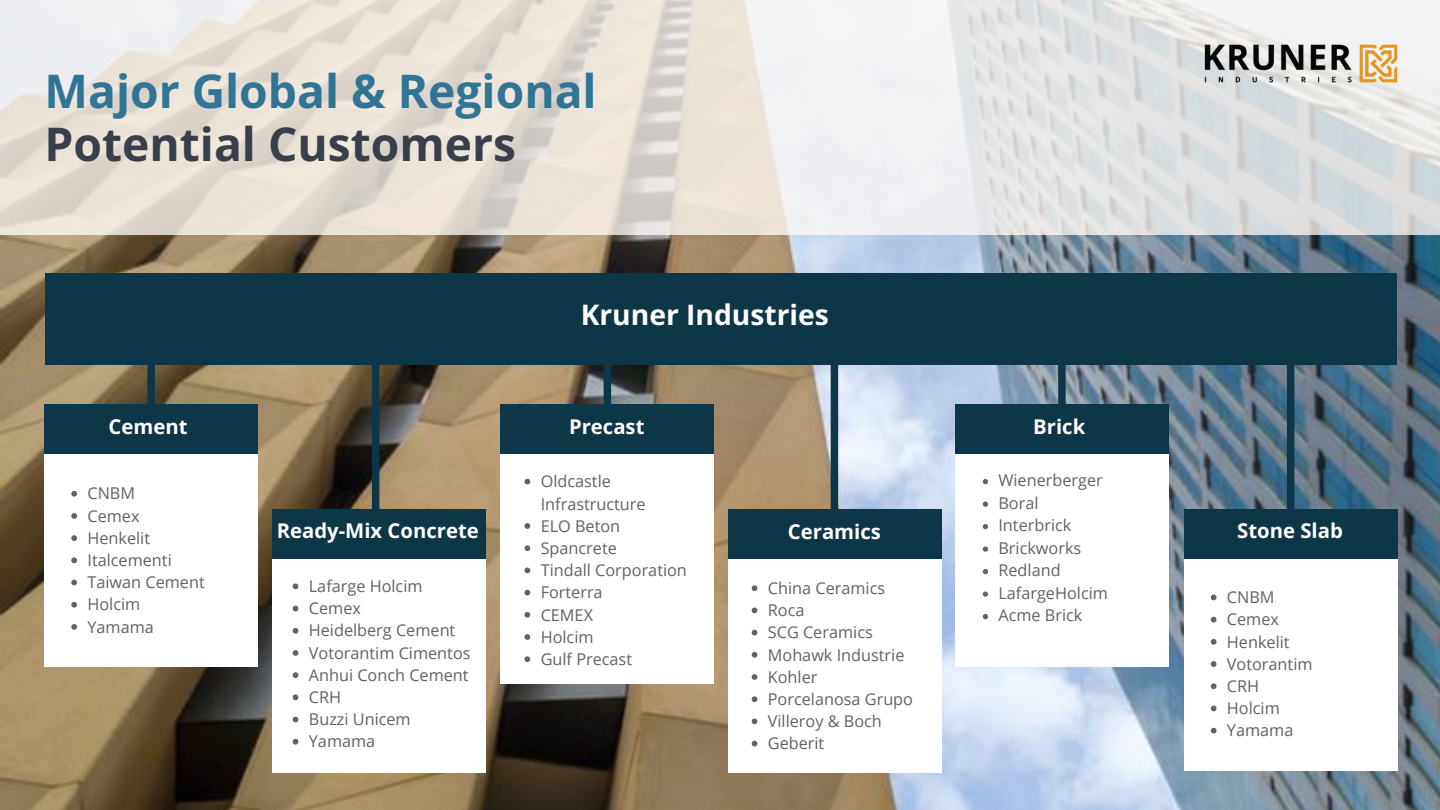
<style>
.page{position:relative;width:1440px;height:810px;background:#fff}
.page>*{position:absolute;margin:0;border:0;box-sizing:border-box;transform-origin:0 0}
.t1{font:700 46.2px "Open Sans";color:#307596}
.t2{font:700 46.2px "Open Sans";color:#393f4a}
.t3{font:700 28.2px "Open Sans";color:#fff}
.t4{font:700 20.3px "Open Sans";color:#fff}
.t5{font:16.3px/22.2px "Open Sans";color:#606363}
</style>
<div class="page">
<img style="left:0;top:234px;width:1440px;height:576px">
<svg style="left:0;top:0;width:1440px;height:234px"></svg>
<div style="left:45px;top:453px;width:213px;height:214px;background:#fff"></div>
<div style="left:45px;top:404px;width:213px;height:49px;background:#0d3749"></div>
<svg style="left:71px;top:491px;width:6px;height:6px"></svg>
<svg style="left:71px;top:513px;width:6px;height:6px"></svg>
<svg style="left:71px;top:535px;width:6px;height:6px"></svg>
<svg style="left:71px;top:557px;width:6px;height:6px"></svg>
<svg style="left:71px;top:580px;width:6px;height:5px"></svg>
<svg style="left:71px;top:602px;width:6px;height:6px"></svg>
<svg style="left:71px;top:624px;width:6px;height:6px"></svg>
<img style="left:1196px;top:28px;width:211px;height:71px">
<div style="left:273px;top:559px;width:213px;height:213px;background:#fff"></div>
<div style="left:273px;top:510px;width:213px;height:49px;background:#0d3749"></div>
<div style="left:501px;top:453px;width:213px;height:231px;background:#fff"></div>
<div style="left:501px;top:404px;width:213px;height:49px;background:#0d3749"></div>
<div style="left:1184px;top:557px;width:213px;height:213px;background:#fff"></div>
<div style="left:1184px;top:510px;width:213px;height:49px;background:#0d3749"></div>
<div style="left:728px;top:559px;width:214px;height:213px;background:#fff"></div>
<div style="left:728px;top:510px;width:214px;height:49px;background:#0d3749"></div>
<div style="left:956px;top:453px;width:213px;height:214px;background:#fff"></div>
<div style="left:956px;top:404px;width:213px;height:49px;background:#0d3749"></div>
<div style="left:46px;top:274px;width:1351px;height:91px;background:#0d3749"></div>
<div style="left:1287px;top:344px;width:7px;height:176px;background:#0d3749"></div>
<div style="left:1058px;top:326px;width:8px;height:89px;background:#0d3749"></div>
<div style="left:831px;top:359px;width:7px;height:161px;background:#0d3749"></div>
<div style="left:604px;top:358px;width:7px;height:61px;background:#0d3749"></div>
<div style="left:372px;top:358px;width:7px;height:158px;background:#0d3749"></div>
<div style="left:147px;top:347px;width:8px;height:61px;background:#0d3749"></div>
<svg style="left:293px;top:584px;width:5px;height:5px"></svg>
<svg style="left:293px;top:606px;width:5px;height:5px"></svg>
<svg style="left:293px;top:628px;width:5px;height:6px"></svg>
<svg style="left:293px;top:650px;width:5px;height:6px"></svg>
<svg style="left:293px;top:672px;width:5px;height:6px"></svg>
<svg style="left:293px;top:695px;width:5px;height:5px"></svg>
<svg style="left:293px;top:717px;width:5px;height:5px"></svg>
<svg style="left:293px;top:739px;width:5px;height:6px"></svg>
<svg style="left:525px;top:479px;width:5px;height:5px"></svg>
<svg style="left:525px;top:523px;width:5px;height:6px"></svg>
<svg style="left:525px;top:545px;width:5px;height:6px"></svg>
<svg style="left:525px;top:568px;width:5px;height:5px"></svg>
<svg style="left:525px;top:590px;width:5px;height:5px"></svg>
<svg style="left:525px;top:612px;width:5px;height:6px"></svg>
<svg style="left:525px;top:634px;width:5px;height:6px"></svg>
<svg style="left:525px;top:656px;width:5px;height:6px"></svg>
<svg style="left:1211px;top:595px;width:6px;height:5px"></svg>
<svg style="left:1211px;top:617px;width:6px;height:6px"></svg>
<svg style="left:1211px;top:639px;width:6px;height:6px"></svg>
<svg style="left:1211px;top:661px;width:6px;height:6px"></svg>
<svg style="left:1211px;top:683px;width:6px;height:6px"></svg>
<svg style="left:1211px;top:706px;width:6px;height:5px"></svg>
<svg style="left:1211px;top:728px;width:6px;height:5px"></svg>
<svg style="left:752px;top:585px;width:5px;height:6px"></svg>
<svg style="left:752px;top:608px;width:5px;height:5px"></svg>
<svg style="left:752px;top:630px;width:5px;height:5px"></svg>
<svg style="left:752px;top:652px;width:5px;height:6px"></svg>
<svg style="left:752px;top:674px;width:5px;height:6px"></svg>
<svg style="left:752px;top:696px;width:5px;height:6px"></svg>
<svg style="left:752px;top:719px;width:5px;height:5px"></svg>
<svg style="left:752px;top:741px;width:5px;height:5px"></svg>
<svg style="left:983px;top:479px;width:5px;height:5px"></svg>
<svg style="left:983px;top:501px;width:5px;height:6px"></svg>
<svg style="left:983px;top:524px;width:5px;height:5px"></svg>
<svg style="left:983px;top:546px;width:5px;height:6px"></svg>
<svg style="left:983px;top:569px;width:5px;height:5px"></svg>
<svg style="left:983px;top:591px;width:5px;height:6px"></svg>
<svg style="left:983px;top:614px;width:5px;height:5px"></svg>
<h1 class="t1" style="left:45px;top:59px;width:554px">Major Global &amp; Regional</h1>
<h1 class="t2" style="left:45px;top:111px;width:473px">Potential Customers</h1>
<p class="t4" style="left:108px;top:412px;width:80px">Cement</p>
<p class="t5" style="left:87px;top:482px;width:119px">CNBM<br>Cemex<br>Henkelit<br>Italcementi<br>Taiwan Cement<br>Holcim<br>Yamama</p>
<p class="t4" style="left:277px;top:517px;width:204px">Ready-Mix Concrete</p>
<p class="t5" style="left:309px;top:575px;width:163px">Lafarge Holcim<br>Cemex<br>Heidelberg Cement<br>Votorantim Cimentos<br>Anhui Conch Cement<br>CRH<br>Buzzi Unicem<br>Yamama</p>
<h2 class="t3" style="left:581px;top:295px;width:250px">Kruner Industries</h2>
<p class="t4" style="left:569px;top:412px;width:77px">Precast</p>
<p class="t4" style="left:1033px;top:412px;width:54px">Brick</p>
<p class="t5" style="left:541px;top:470px;width:148px">Oldcastle<br>Infrastructure<br>ELO Beton<br>Spancrete<br>Tindall Corporation<br>Forterra<br>CEMEX<br>Holcim<br>Gulf Precast</p>
<p class="t5" style="left:998px;top:469px;width:111px;line-height:22.5px">Wienerberger<br>Boral<br>Interbrick<br>Brickworks<br>Redland<br>LafargeHolcim<br>Acme Brick</p>
<p class="t4" style="left:788px;top:518px;width:95px">Ceramics</p>
<p class="t4" style="left:1237px;top:517px;width:107px">Stone Slab</p>
<p class="t5" style="left:768px;top:576px;width:147px">China Ceramics<br>Roca<br>SCG Ceramics<br>Mohawk Industrie<br>Kohler<br>Porcelanosa Grupo<br>Villeroy &amp; Boch<br>Geberit</p>
<p class="t5" style="left:1227px;top:586px;width:87px">CNBM<br>Cemex<br>Henkelit<br>Votorantim<br>CRH<br>Holcim<br>Yamama</p>
</div>
